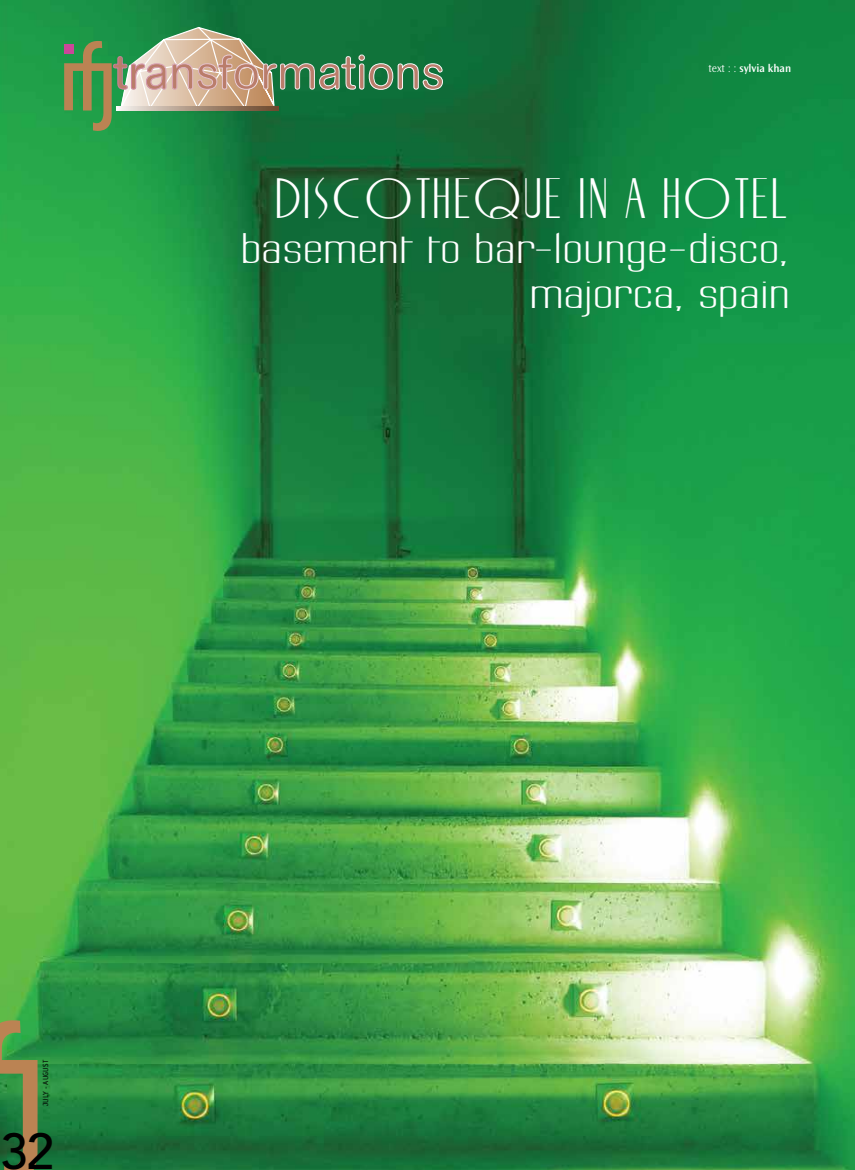
<style>
.page{position:relative;width:855px;height:1170px;background:#fff}
.page>*{position:absolute;margin:0;border:0;box-sizing:border-box;transform-origin:0 0}
.t1{font:50px "Nite Club";letter-spacing:.05em;color:#fff}
.t2{font:500 50px "Avenir";color:#000}
.t3{font:47.5px "AG Book Rounded";color:#ba7d6b}
.t4{font:37.5px/45px "Labtop Superwide";color:#fff;text-align:right}
.t5{font:600 11.25px "Ocean Sans Std";color:#fff}
.t6{font:7.5px "Officina Sans";letter-spacing:.015em;color:#000}
.s1{font-weight:300}
</style>
<div class="page">
<img style="left:0;top:0;width:855px;height:1170px">
<svg style="left:64px;top:26px;width:379px;height:109px;background:#518e5c"></svg>
<svg style="left:0;top:1016px;width:38px;height:154px;background:#618748"></svg>
<p class="t3" style="left:114px;top:45px;width:332px">transformations</p>
<p class="t5" style="left:709px;top:62px;width:84px"><span class="s1">text : :</span> sylvia khan</p>
<h1 class="t1" style="left:277px;top:171px;width:514px">DISCOTHEQUE IN A HOTEL</h1>
<p class="t4" style="left:240px;top:227px;width:551px">basement to bar-lounge-disco, majorca, spain</p>
<p class="t6" style="left:41px;top:1106px;width:48px;rotate:-90deg">JULY - AUGUST</p>
<h1 class="t2" style="left:0;top:1123px;width:56px">32</h1>
</div>
